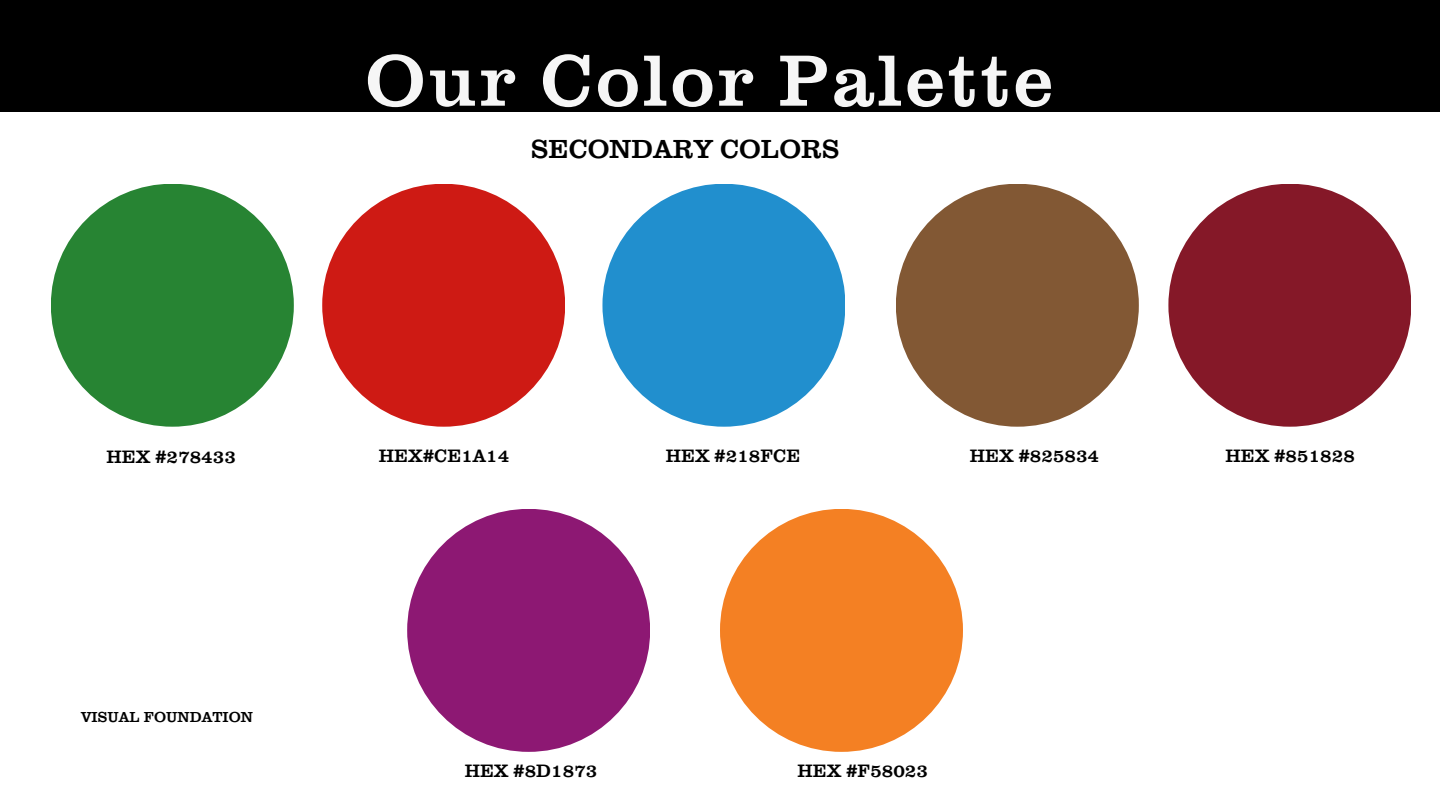
<style>
.page{position:relative;width:1440px;height:810px;background:#000}
.page>*{position:absolute;margin:0;border:0;box-sizing:border-box;transform-origin:0 0}
.t1{font:75px "Clarendon URW";letter-spacing:.035em;color:#f6f6f6}
.t2{font:27.1px "Clarendon URW";color:#000}
.t3{font:18.6px "Clarendon URW";color:#000}
.t4{font:15px "Clarendon URW";color:#000}
</style>
<div class="page">
<div style="left:0;top:113px;width:1440px;height:697px;background:#fff"></div>
<div style="left:51px;top:184px;width:243px;height:243px;background:#278433;border-radius:50%"></div>
<div style="left:322px;top:184px;width:243px;height:243px;background:#ce1a14;border-radius:50%"></div>
<div style="left:602px;top:184px;width:243px;height:243px;background:#218fce;border-radius:50%"></div>
<div style="left:896px;top:184px;width:243px;height:243px;background:#825834;border-radius:50%"></div>
<div style="left:1168px;top:184px;width:243px;height:243px;background:#851828;border-radius:50%"></div>
<div style="left:407px;top:509px;width:243px;height:243px;background:#8d1873;border-radius:50%"></div>
<div style="left:720px;top:509px;width:243px;height:243px;background:#f48023;border-radius:50%"></div>
<h3 class="t1" style="left:365px;top:56px;width:690px">Our Color Palette</h3>
<h3 class="t2" style="left:531px;top:140px;width:310px">SECONDARY COLORS</h3>
<h2 class="t3" style="left:107px;top:450px;width:131px">HEX #278433</h2>
<h3 class="t3" style="left:379px;top:450px;width:132px">HEX#CE1A14</h3>
<h3 class="t3" style="left:666px;top:450px;width:136px">HEX #218FCE</h3>
<h3 class="t3" style="left:970px;top:450px;width:131px">HEX #825834</h3>
<p class="t3" style="left:1226px;top:449px;width:131px">HEX #851828</p>
<h1 class="t4" style="left:81px;top:712px;width:174px">VISUAL FOUNDATION</h1>
<h3 class="t3" style="left:465px;top:764px;width:134px">HEX #8D1873</h3>
<h3 class="t3" style="left:798px;top:764px;width:132px">HEX #F58023</h3>
</div>
